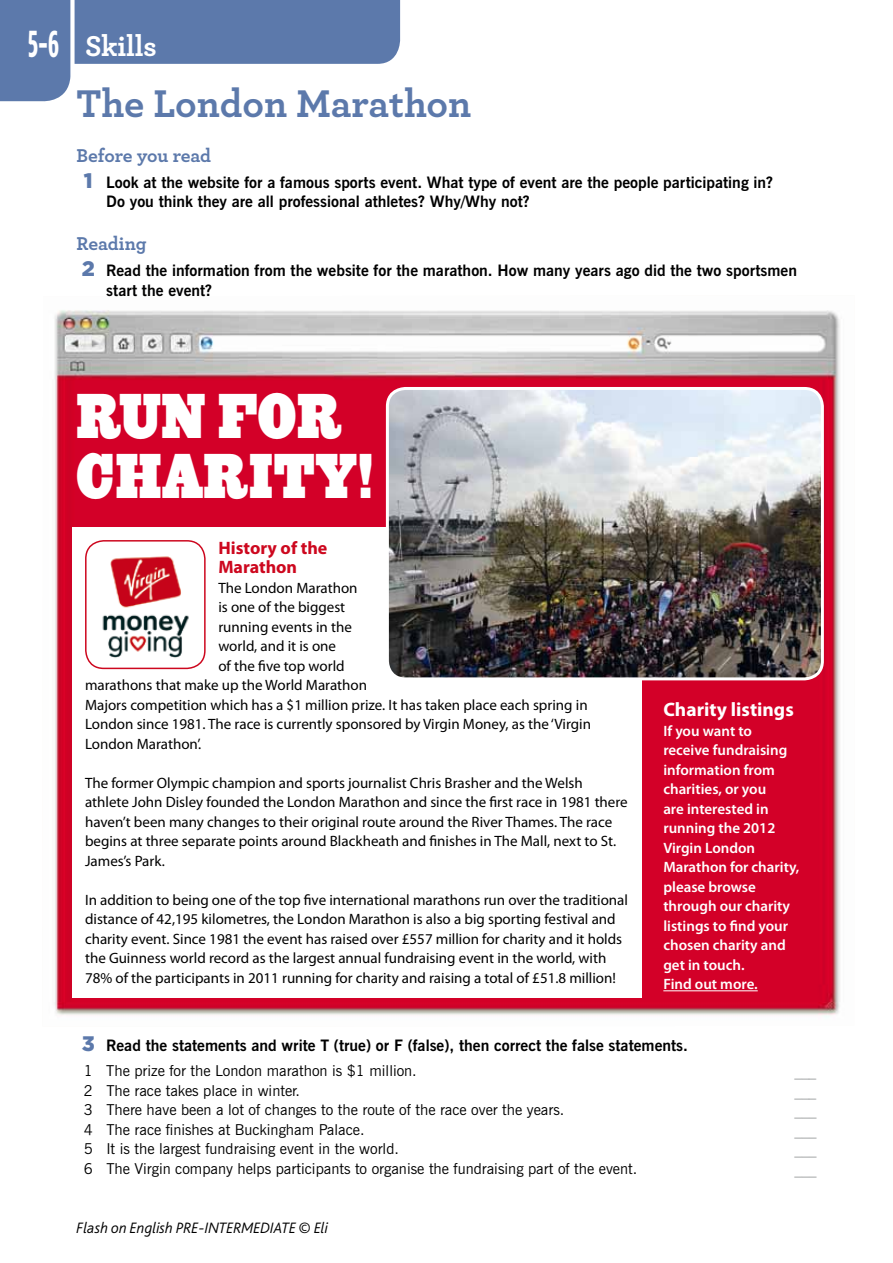
<style>
.page{position:relative;width:893px;height:1263px;background:#fff}
.page>*{position:absolute;margin:0;border:0;box-sizing:border-box;transform-origin:0 0}
.t1{font:58.5px/60px "Ziggurat HTF Black";letter-spacing:.02em;color:#fff;scale:.8 1}
.t2{font:700 40.5px "Archer";color:#5c79ab}
.t3{font:700 condensed 37.5px "Gotham HTF";color:#fff;scale:.79 1}
.t4{font:700 30px "Archer";letter-spacing:-.01em;color:#fff}
.t5{font:700 19.5px "Archer";letter-spacing:-.005em;color:#5c79ab}
.t6{font:700 19.5px "Myriad Pro";color:#fff}
.t7{font:700 18px/19.5px "Myriad Pro";color:#cd071e}
.t8{font:700 15.75px/19.5px "News Gothic BT";color:#000}
.t9{font:italic 300 15.75px "Bliss";color:#000}
.t10{font:15px/19.5px "Myriad Pro";color:#000}
.t11{font:15px "News Gothic BT";color:#000}
.t12{font:600 15px/19.5px "Myriad Pro";color:#fff}
.t13{font:15px "News Gothic BT";color:#9c9e9f}
.s1{font-family:"Gotham HTF";font-weight:900;font-size:21px;color:#5c79ab}
</style>
<div class="page">
<svg style="left:0;top:0;width:400px;height:102px"></svg>
<img style="left:54px;top:310px;width:786px;height:707px">
<div style="left:72px;top:527px;width:570px;height:470px;background:#fff"></div>
<img style="left:387px;top:388px;width:435px;height:290px">
<div style="left:386px;top:387px;width:438px;height:293px;border:3px solid #fff;border-radius:18px"></div>
<hr style="left:663px;top:990px;width:95px;height:1px;background:#fff">
<img style="left:86px;top:541px;width:119px;height:127px">
<div style="left:85px;top:540px;width:121px;height:129px;border:2px solid #cd071e;border-radius:18px"></div>
<h3 class="t3" style="left:28px;top:23px;width:40px">5-6</h3>
<h3 class="t4" style="left:85px;top:22px;width:73px">Skills</h3>
<h2 class="t2" style="left:77px;top:72px;width:396px">The London Marathon</h2>
<h3 class="t5" style="left:77px;top:140px;width:136px">Before you read</h3>
<p class="t8" style="left:106px;top:172px;width:668px;text-indent:-22px"><span class="s1">1</span> Look at the website for a famous sports event. What type of event are the people participating in?<br>Do you think they are all professional athletes? Why/Why not?</p>
<h3 class="t5" style="left:77px;top:228px;width:72px">Reading</h3>
<p class="t8" style="left:106px;top:261px;width:692px;text-indent:-25px"><span class="s1">2</span> Read the information from the website for the marathon. How many years ago did the two sportsmen start the event?</p>
<h1 class="t1" style="left:77px;top:387px;width:372px">RUN FOR<br>CHARITY!</h1>
<p class="t7" style="left:218px;top:538px;width:111px">History of the<br>Marathon</p>
<p class="t10" style="left:218px;top:578px;width:141px">The London Marathon</p>
<p class="t10" style="left:218px;top:598px;width:128px">is one of the biggest</p>
<p class="t10" style="left:218px;top:617px;width:135px">running events in the</p>
<p class="t10" style="left:218px;top:637px;width:119px">world, and it is one</p>
<p class="t10" style="left:218px;top:656px;width:128px">of the five top world</p>
<p class="t10" style="left:85px;top:676px;width:284px">marathons that make up the World Marathon</p>
<p class="t10" style="left:85px;top:695px;width:504px">Majors competition which has a $1 million prize. It has taken place each spring in</p>
<p class="t10" style="left:85px;top:715px;width:507px">London since 1981. The race is currently sponsored by Virgin Money, as the ‘Virgin</p>
<p class="t10" style="left:85px;top:734px;width:118px">London Marathon’.</p>
<p class="t10" style="left:85px;top:773px;width:544px">The former Olympic champion and sports journalist Chris Brasher and the Welsh athlete John Disley founded the London Marathon and since the first race in 1981 there haven’t been many changes to their original route around the River Thames. The race begins at three separate points around Blackheath and finishes in The Mall, next to St.<br>James’s Park.</p>
<p class="t10" style="left:85px;top:890px;width:544px">In addition to being one of the top five international marathons run over the traditional distance of 42,195 kilometres, the London Marathon is also a big sporting festival and charity event. Since 1981 the event has raised over £557 million for charity and it holds the Guinness world record as the largest annual fundraising event in the world, with 78% of the participants in 2011 running for charity and raising a total of £51.8 million!</p>
<h3 class="t6" style="left:663px;top:699px;width:132px">Charity listings</h3>
<p class="t12" style="left:663px;top:721px;width:138px">If you want to receive fundraising information from charities, or you<br>are interested in running the 2012<br>Virgin London<br>Marathon for charity, please browse through our charity listings to find your chosen charity and get in touch.<br>Find out more.</p>
<p class="t8" style="left:82px;top:1035px;width:608px"><span class="s1">3</span> Read the statements and write T (true) or F (false), then correct the false statements.</p>
<p class="t11" style="left:84px;top:1062px;width:334px">1 The prize for the London marathon is $1 million.</p>
<p class="t13" style="left:794px;top:1062px;width:23px">___</p>
<p class="t11" style="left:84px;top:1081px;width:218px">2 The race takes place in winter.</p>
<p class="t13" style="left:795px;top:1081px;width:23px">___</p>
<p class="t11" style="left:84px;top:1101px;width:482px">3 There have been a lot of changes to the route of the race over the years.</p>
<p class="t13" style="left:795px;top:1101px;width:23px">___</p>
<p class="t11" style="left:84px;top:1120px;width:282px">4 The race finishes at Buckingham Palace.</p>
<p class="t13" style="left:795px;top:1120px;width:23px">___</p>
<p class="t11" style="left:84px;top:1140px;width:317px">5 It is the largest fundraising event in the world.</p>
<p class="t13" style="left:795px;top:1140px;width:23px">___</p>
<p class="t11" style="left:84px;top:1159px;width:555px">6 The Virgin company helps participants to organise the fundraising part of the event.</p>
<p class="t13" style="left:795px;top:1159px;width:23px">___</p>
<p class="t9" style="left:77px;top:1220px;width:253px">Flash on English PRE-INTERMEDIATE © Eli</p>
</div>
